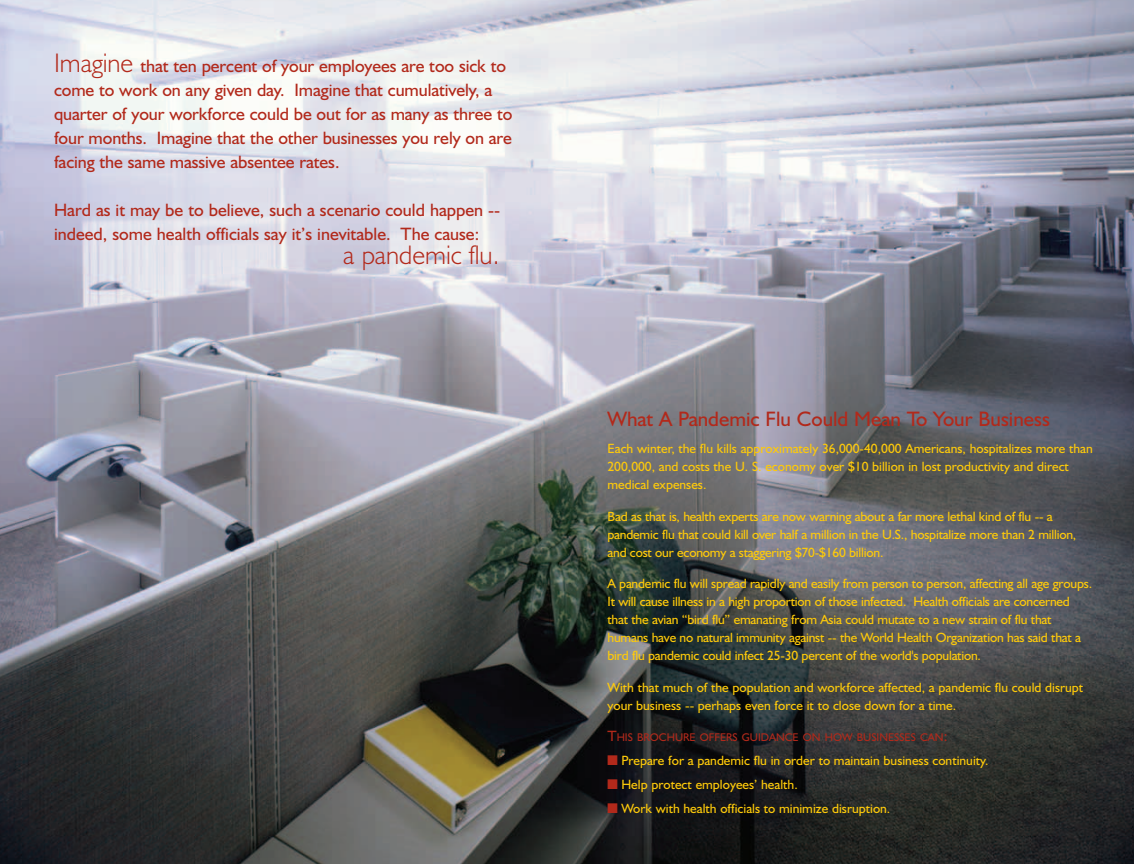
<style>
.page{position:relative;width:1134px;height:864px;background:#fff}
.page>*{position:absolute;margin:0;border:0;box-sizing:border-box;transform-origin:0 0}
.t1{font:300 27px "Humanist 521 BT";color:#b2291b}
.t2{font:21px "Humanist 521 BT";color:#b2291b}
.t3{font:18px/24px "Humanist 521 BT";letter-spacing:-.005em;color:#b2291b}
.t4{font:13.5px/18px "Humanist 521 BT";letter-spacing:-.015em;color:#feca0a}
.t5{font:11.25px "Humanist 521 BT";color:#b2291b}
.s1{font-weight:300;font-size:27px}
.s2{font-size:15px}
.s3{font-family:"Monotype Sorts";color:#b2291b}
</style>
<div class="page">
<img style="left:0;top:0;width:1134px;height:864px">
<p class="t3" style="left:54px;top:56px;width:460px"><span class="s1">Imagine</span> that ten percent of your employees are too sick to come to work on any given day. Imagine that cumulatively, a quarter of your workforce could be out for as many as three to four months. Imagine that the other businesses you rely on are facing the same massive absentee rates.</p>
<h3 class="t3" style="left:54px;top:200px;width:448px">Hard as it may be to believe, such a scenario could happen -- indeed, some health officials say it’s inevitable. The cause:</h3>
<h1 class="t1" style="left:343px;top:245px;width:158px">a pandemic flu.</h1>
<h2 class="t2" style="left:608px;top:411px;width:444px">What A Pandemic Flu Could Mean To Your Business</h2>
<p class="t4" style="left:608px;top:441px;width:487px">Each winter, the flu kills approximately 36,000-40,000 Americans, hospitalizes more than<br>200,000, and costs the U. S. economy over $10 billion in lost productivity and direct medical expenses.</p>
<p class="t4" style="left:608px;top:508px;width:470px">Bad as that is, health experts are now warning about a far more lethal kind of flu -- a pandemic flu that could kill over half a million in the U.S., hospitalize more than 2 million, and cost our economy a staggering $70-$160 billion.</p>
<p class="t4" style="left:608px;top:576px;width:486px">A pandemic flu will spread rapidly and easily from person to person, affecting all age groups.<br>It will cause illness in a high proportion of those infected. Health officials are concerned that the avian “bird flu” emanating from Asia could mutate to a new strain of flu that humans have no natural immunity against -- the World Health Organization has said that a bird flu pandemic could infect 25-30 percent of the world's population.</p>
<p class="t4" style="left:608px;top:679px;width:477px">With that much of the population and workforce affected, a pandemic flu could disrupt your business -- perhaps even force it to close down for a time.</p>
<p class="t5" style="left:608px;top:733px;width:341px"><span class="s2">T</span>HIS BROCHURE OFFERS GUIDANCE ON HOW BUSINESSES CAN<span class="s2">:</span></p>
<p class="t4" style="left:608px;top:753px;width:382px"><span class="s3">■</span> Prepare for a pandemic flu in order to maintain business continuity.</p>
<p class="t4" style="left:608px;top:777px;width:192px"><span class="s3">■</span> Help protect employees’ health.</p>
<p class="t4" style="left:608px;top:801px;width:284px"><span class="s3">■</span> Work with health officials to minimize disruption.</p>
</div>
